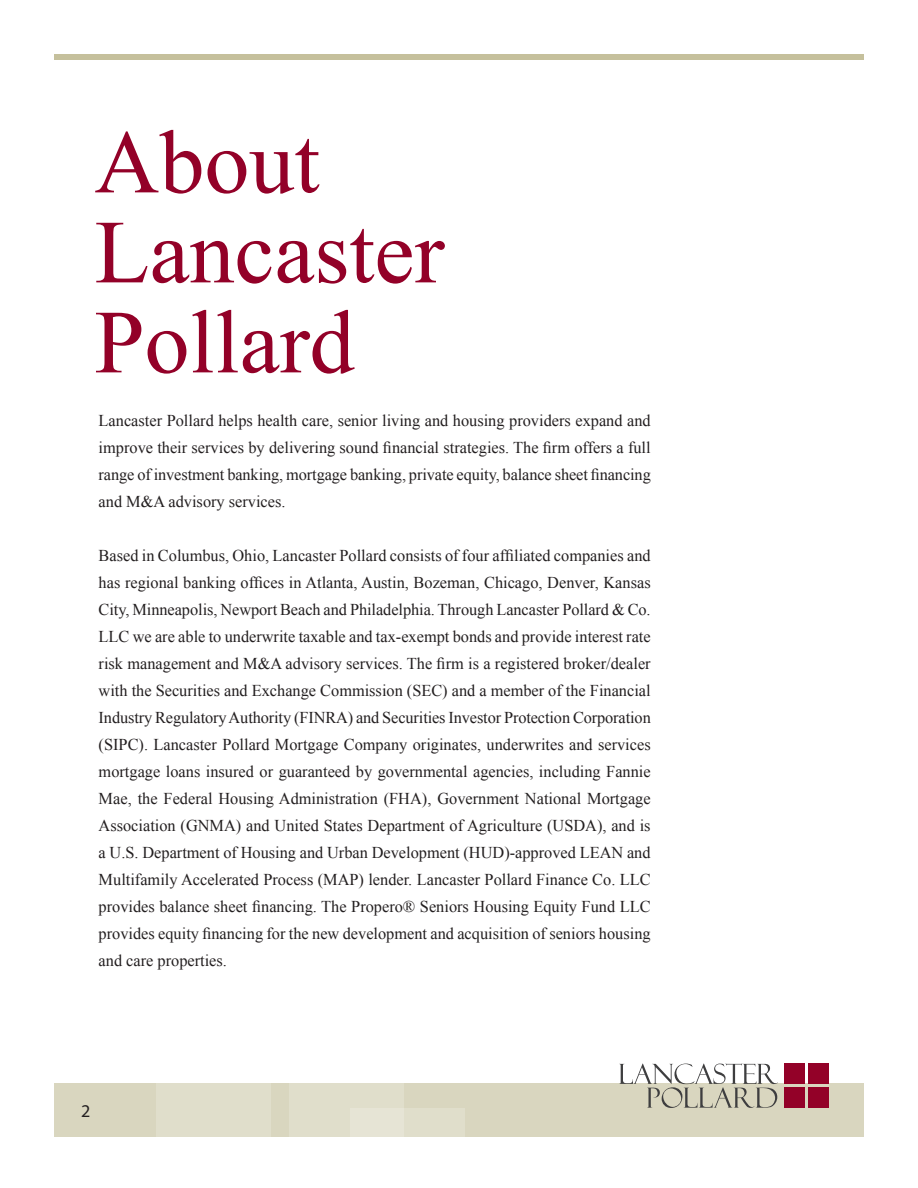
<style>
.page{position:relative;width:918px;height:1188px;background:#fff}
.page>*{position:absolute;margin:0;border:0;box-sizing:border-box;transform-origin:0 0}
.t1{font:90px/90px "Times New Roman";color:#930128}
.t2{font:18px "Myriad Pro";color:#231f20}
.No_hypen{font:16.5px/27px "Times New Roman";color:#231f20;text-align:justify}
</style>
<div class="page">
<div style="left:54px;top:54px;width:810px;height:6px;background:#c5c09c"></div>
<div style="left:54px;top:1084px;width:810px;height:53px;background:#d9d6bf"></div>
<svg style="left:619px;top:1063px;width:159px;height:45px"></svg>
<div style="left:784px;top:1064px;width:21px;height:20px;background:#930128"></div>
<div style="left:808px;top:1064px;width:21px;height:20px;background:#930128"></div>
<div style="left:784px;top:1088px;width:21px;height:20px;background:#930128"></div>
<div style="left:808px;top:1088px;width:21px;height:20px;background:#930128"></div>
<div style="left:289px;top:1084px;width:115px;height:53px;background:#e0decb"></div>
<div style="left:156px;top:1084px;width:114px;height:53px;background:#e0decb"></div>
<div style="left:351px;top:1108px;width:114px;height:29px;background:#e0decb"></div>
<p class="t1" style="left:94px;top:116px;width:351px">About<br>Lancaster<br>Pollard</p>
<p class="No_hypen" style="left:99px;top:407px;width:554px">Lancaster Pollard helps health care, senior living and housing providers expand and improve their services by delivering sound financial strategies. The firm offers a full range of investment banking, mortgage banking, private equity, balance sheet financing and M&amp;A advisory services.</p>
<p class="No_hypen" style="left:99px;top:542px;width:554px">Based in Columbus, Ohio, Lancaster Pollard consists of four affiliated companies and has regional banking offices in Atlanta, Austin, Bozeman, Chicago, Denver, Kansas City, Minneapolis, Newport Beach and Philadelphia. Through Lancaster Pollard &amp; Co.<br>LLC we are able to underwrite taxable and tax-exempt bonds and provide interest rate risk management and M&amp;A advisory services. The firm is a registered broker/dealer with the Securities and Exchange Commission (SEC) and a member of the Financial Industry Regulatory Authority (FINRA) and Securities Investor Protection Corporation (SIPC). Lancaster Pollard Mortgage Company originates, underwrites and services mortgage loans insured or guaranteed by governmental agencies, including Fannie Mae, the Federal Housing Administration (FHA), Government National Mortgage Association (GNMA) and United States Department of Agriculture (USDA), and is a U.S. Department of Housing and Urban Development (HUD)-approved LEAN and Multifamily Accelerated Process (MAP) lender. Lancaster Pollard Finance Co. LLC provides balance sheet financing. The Propero® Seniors Housing Equity Fund LLC provides equity financing for the new development and acquisition of seniors housing and care properties.</p>
<p class="t2" style="left:81px;top:1100px;width:11px">2</p>
</div>
